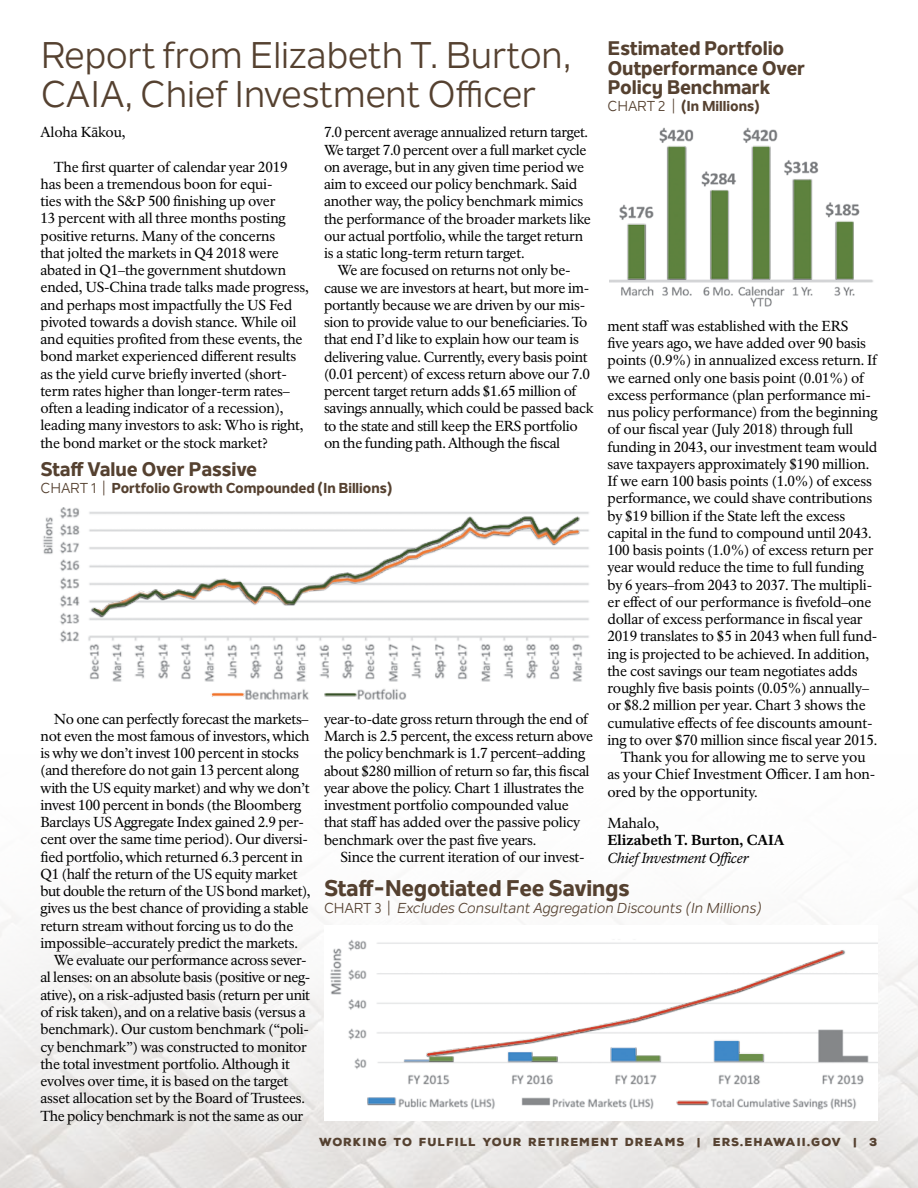
<style>
.page{position:relative;width:918px;height:1188px;background:#fff}
.page>*{position:absolute;margin:0;border:0;box-sizing:border-box;transform-origin:0 0}
.t1{font:36.75px/39px "Nolan Next";color:#554130}
.t2{font:800 22.5px "Nolan Next";letter-spacing:-.01em;color:#554130}
.t3{font:800 19.5px/19.5px "Nolan Next";letter-spacing:-.005em;color:#554130}
.t4{font:14.25px/17.2px "NPS Rawlinson OT";letter-spacing:-.02em;color:#000}
.t5{font:800 14.25px "Nolan Next";letter-spacing:-.005em;color:#554130}
.t6{font:italic 14.25px "Nolan Next";letter-spacing:.01em;color:#554130}
.t7{font:800 14.25px "NPS Rawlinson OT";letter-spacing:-.005em;color:#000}
.t8{font:italic 14.25px "NPS Rawlinson OT";letter-spacing:-.015em;color:#000}
.t9{font:900 11.25px "Nexa Rust Sans";letter-spacing:.1em;color:#554130}
.s1{font-weight:400}
.s2{font-style:normal}
</style>
<div class="page">
<img style="left:43px;top:507px;width:546px;height:193px">
<img style="left:323px;top:918px;width:573px;height:205px">
<img style="left:609px;top:127px;width:264px;height:180px">
<h1 class="t1" style="left:40px;top:35px;width:533px">Report from Elizabeth T. Burton,<br>CAIA, Chief Investment Officer</h1>
<h3 class="t3" style="left:608px;top:38px;width:199px">Estimated Portfolio<br>Outperformance Over<br>Policy Benchmark</h3>
<p class="t5" style="left:608px;top:97px;width:154px"><span class="s1">CHART 2 |</span> (In Millions)</p>
<p class="t4" style="left:40px;top:124px;width:86px">Aloha Kākou,</p>
<p class="t4" style="left:40px;top:158px;width:270px;text-indent:13px">The first quarter of calendar year 2019 has been a tremendous boon for equi-<br>ties with the S&amp;P 500 finishing up over<br>13 percent with all three months posting positive returns. Many of the concerns<br>that jolted the markets in Q4 2018 were abated in Q1–the government shutdown ended, US-China trade talks made progress, and perhaps most impactfully the US Fed pivoted towards a dovish stance. While oil and equities profited from these events, the bond market experienced different results as the yield curve briefly inverted (short&shy;term rates higher than longer-term rates– often a leading indicator of a recession), leading many investors to ask: Who is right, the bond market or the stock market?</p>
<p class="t4" style="left:324px;top:124px;width:268px">7.0 percent average annualized return target.<br>We target 7.0 percent over a full market cycle on average, but in any given time period we aim to exceed our policy benchmark. Said another way, the policy benchmark mimics the performance of the broader markets like our actual portfolio, while the target return is a static long-term return target.</p>
<p class="t4" style="left:324px;top:262px;width:271px;text-indent:13px">We are focused on returns not only be&shy;cause we are investors at heart, but more im&shy;portantly because we are driven by our mis&shy;sion to provide value to our beneficiaries. To that end I’d like to explain how our team is delivering value. Currently, every basis point (0.01 percent) of excess return above our 7.0 percent target return adds $1.65 million of savings annually, which could be passed back to the state and still keep the ERS portfolio on the funding path. Although the fiscal</p>
<p class="t4" style="left:607px;top:317px;width:242px">ment staff was established with the ERS</p>
<p class="t4" style="left:607px;top:335px;width:260px">five years ago, we have added over 90 basis</p>
<p class="t4" style="left:607px;top:352px;width:271px">points (0.9%) in annualized excess return. If</p>
<p class="t4" style="left:607px;top:369px;width:258px">we earned only one basis point (0.01%) of</p>
<p class="t4" style="left:607px;top:386px;width:265px">excess performance (plan performance mi-</p>
<p class="t4" style="left:607px;top:404px;width:272px">nus policy performance) from the beginning</p>
<p class="t4" style="left:607px;top:421px;width:247px">of our fiscal year (July 2018) through full</p>
<p class="t4" style="left:607px;top:438px;width:271px">funding in 2043, our investment team would</p>
<p class="t4" style="left:607px;top:455px;width:263px">save taxpayers approximately $190 million.</p>
<p class="t4" style="left:607px;top:473px;width:266px">If we earn 100 basis points (1.0%) of excess</p>
<p class="t4" style="left:607px;top:490px;width:266px">performance, we could shave contributions</p>
<p class="t4" style="left:607px;top:507px;width:240px">by $19 billion if the State left the excess</p>
<p class="t4" style="left:607px;top:524px;width:266px">capital in the fund to compound until 2043.</p>
<p class="t4" style="left:607px;top:542px;width:268px">100 basis points (1.0%) of excess return per</p>
<p class="t4" style="left:607px;top:559px;width:258px">year would reduce the time to full funding</p>
<p class="t4" style="left:607px;top:576px;width:266px">by 6 years–from 2043 to 2037. The multipli-</p>
<p class="t4" style="left:607px;top:593px;width:265px">er effect of our performance is fivefold–one</p>
<p class="t4" style="left:607px;top:611px;width:257px">dollar of excess performance in fiscal year</p>
<p class="t4" style="left:607px;top:628px;width:271px">2019 translates to $5 in 2043 when full fund-</p>
<p class="t4" style="left:607px;top:645px;width:263px">ing is projected to be achieved. In addition,</p>
<p class="t4" style="left:607px;top:663px;width:252px">the cost savings our team negotiates adds</p>
<p class="t4" style="left:607px;top:680px;width:263px">roughly five basis points (0.05%) annually–</p>
<p class="t4" style="left:607px;top:697px;width:260px">or $8.2 million per year. Chart 3 shows the</p>
<p class="t4" style="left:607px;top:714px;width:267px">cumulative effects of fee discounts amount-</p>
<p class="t4" style="left:607px;top:732px;width:271px">ing to over $70 million since fiscal year 2015.</p>
<p class="t4" style="left:621px;top:749px;width:246px">Thank you for allowing me to serve you</p>
<p class="t4" style="left:607px;top:766px;width:269px">as your Chief Investment Officer. I am hon-</p>
<p class="t4" style="left:607px;top:783px;width:152px">ored by the opportunity.</p>
<p class="t4" style="left:607px;top:815px;width:53px">Mahalo,</p>
<p class="t7" style="left:607px;top:832px;width:178px">Elizabeth T. Burton, CAIA</p>
<p class="t8" style="left:607px;top:850px;width:143px">Chief Investment Officer</p>
<h3 class="t3" style="left:40px;top:459px;width:218px">Staff Value Over Passive</h3>
<p class="t5" style="left:40px;top:479px;width:353px"><span class="s1">CHART 1 |</span> Portfolio Growth Compounded (In Billions)</p>
<p class="t4" style="left:54px;top:710px;width:256px">No one can perfectly forecast the markets–</p>
<p class="t4" style="left:40px;top:727px;width:271px">not even the most famous of investors, which</p>
<p class="t4" style="left:40px;top:745px;width:260px">is why we don’t invest 100 percent in stocks</p>
<p class="t4" style="left:40px;top:762px;width:260px">(and therefore do not gain 13 percent along</p>
<p class="t4" style="left:40px;top:779px;width:271px">with the US equity market) and why we don’t</p>
<p class="t4" style="left:40px;top:797px;width:262px">invest 100 percent in bonds (the Bloomberg</p>
<p class="t4" style="left:40px;top:814px;width:265px">Barclays US Aggregate Index gained 2.9 per-</p>
<p class="t4" style="left:40px;top:831px;width:269px">cent over the same time period). Our diversi-</p>
<p class="t4" style="left:40px;top:848px;width:264px">fied portfolio, which returned 6.3 percent in</p>
<p class="t4" style="left:40px;top:866px;width:259px">Q1 (half the return of the US equity market</p>
<p class="t4" style="left:40px;top:883px;width:272px">but double the return of the US bond market),</p>
<p class="t4" style="left:40px;top:900px;width:270px">gives us the best chance of providing a stable</p>
<p class="t4" style="left:40px;top:917px;width:254px">return stream without forcing us to do the</p>
<p class="t4" style="left:40px;top:935px;width:259px">impossible–accurately predict the markets.</p>
<p class="t4" style="left:54px;top:952px;width:254px">We evaluate our performance across sever-</p>
<p class="t4" style="left:40px;top:969px;width:272px">al lenses: on an absolute basis (positive or neg-</p>
<p class="t4" style="left:40px;top:986px;width:271px">ative), on a risk-adjusted basis (return per unit</p>
<p class="t4" style="left:40px;top:1004px;width:267px">of risk taken), and on a relative basis (versus a</p>
<p class="t4" style="left:40px;top:1021px;width:270px">benchmark). Our custom benchmark (“poli-</p>
<p class="t4" style="left:40px;top:1038px;width:268px">cy benchmark”) was constructed to monitor</p>
<p class="t4" style="left:40px;top:1055px;width:251px">the total investment portfolio. Although it</p>
<p class="t4" style="left:40px;top:1073px;width:249px">evolves over time, it is based on the target</p>
<p class="t4" style="left:40px;top:1090px;width:266px">asset allocation set by the Board of Trustees.</p>
<p class="t4" style="left:40px;top:1107px;width:264px">The policy benchmark is not the same as our</p>
<p class="t4" style="left:324px;top:711px;width:271px">year-to-date gross return through the end of March is 2.5 percent, the excess return above the policy benchmark is 1.7 percent–adding about $280 million of return so far, this fiscal year above the policy. Chart 1 illustrates the investment portfolio compounded value that staff has added over the passive policy benchmark over the past five years.</p>
<p class="t4" style="left:340px;top:849px;width:246px">Since the current iteration of our invest-</p>
<h2 class="t2" style="left:324px;top:874px;width:307px">Staff-Negotiated Fee Savings</h2>
<p class="t6" style="left:324px;top:900px;width:438px"><span class="s2">CHART 3 |</span> Excludes Consultant Aggregation Discounts (In Millions)</p>
<p class="t9" style="left:319px;top:1134px;width:560px">WORKING TO FULFILL YOUR RETIREMENT DREAMS | ERS.EHAWAII.GOV | 3</p>
</div>
